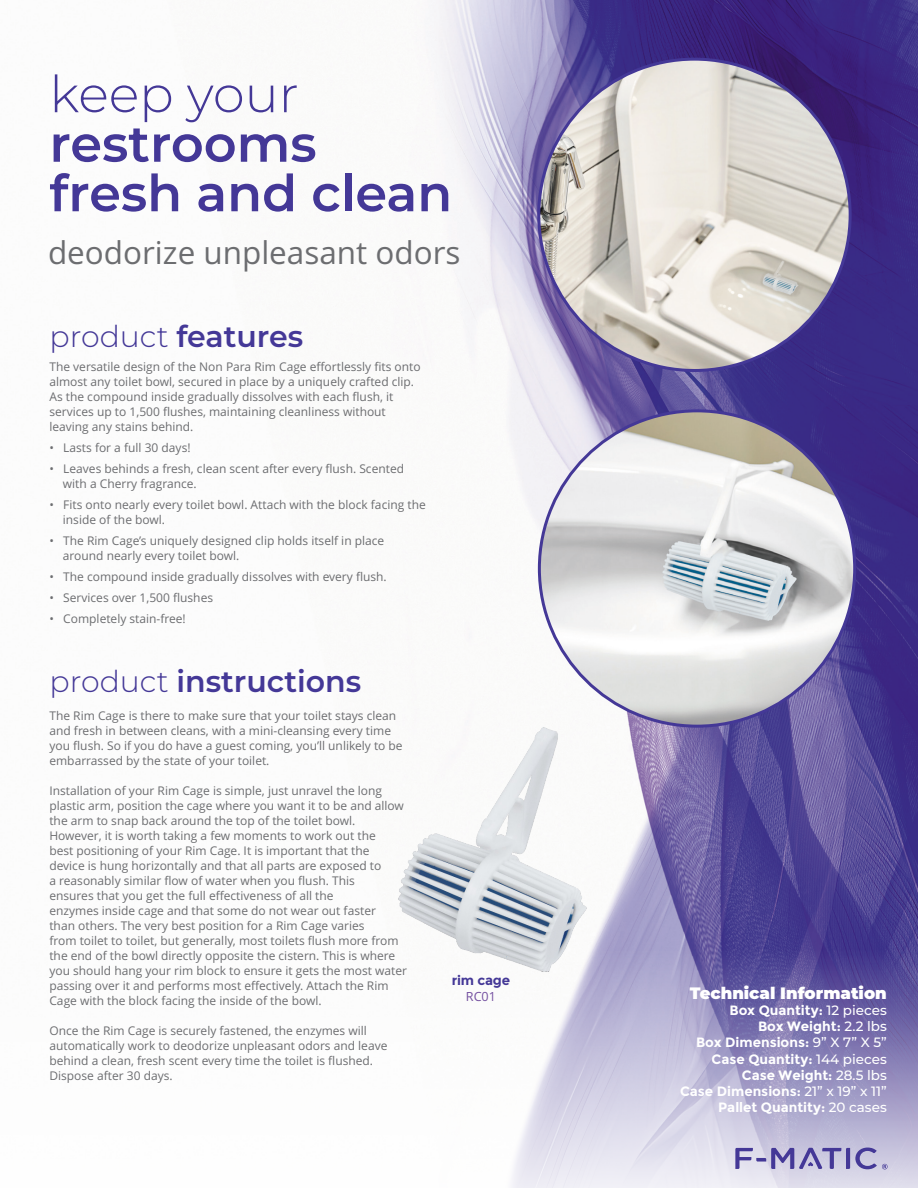
<style>
.page{position:relative;width:918px;height:1188px;background:#fff}
.page>*{position:absolute;margin:0;border:0;box-sizing:border-box;transform-origin:0 0}
.t1{font:600 51px/49.5px "Montserrat";color:#443897}
.t2{font:300 51px "Montserrat";color:#443897}
.t3{font:31.5px "Open Sans";color:#6c6d70}
.t4{font:600 30px "Montserrat";color:#443897}
.t5{font:900 16.5px "Montserrat";color:#fff}
.t6{font:700 13.5px/16.2px "Montserrat";color:#fff;text-align:right}
.t7{font:700 13.5px "Montserrat";letter-spacing:-.015em;color:#443897}
.t8{font:12.6px "Open Sans";color:#7450a0}
.t9{font:12px/15px "Open Sans";color:#6c6d70}
.s1{font-weight:300}
.s2{font-weight:500}
</style>
<div class="page">
<img style="left:433px;top:0;width:485px;height:949px">
<svg style="left:512px;top:949px;width:406px;height:239px;background:#b1accf"></svg>
<img style="left:539px;top:60px;width:311px;height:310px">
<img style="left:539px;top:411px;width:316px;height:315px;border-radius:158px">
<img style="left:398px;top:713px;width:204px;height:273px">
<svg style="left:735px;top:1148px;width:153px;height:21px;background:#a39dca"></svg>
<h1 class="t2" style="left:49px;top:59px;width:251px">keep your</h1>
<h1 class="t1" style="left:49px;top:118px;width:404px">restrooms fresh and clean</h1>
<h2 class="t3" style="left:48px;top:231px;width:414px">deodorize unpleasant odors</h2>
<h3 class="t4" style="left:49px;top:316px;width:255px"><span class="s1">product</span> features</h3>
<p class="t9" style="left:49px;top:358px;width:373px">The versatile design of the Non Para Rim Cage effortlessly fits onto almost any toilet bowl, secured in place by a uniquely crafted clip.<br>As the compound inside gradually dissolves with each flush, it services up to 1,500 flushes, maintaining cleanliness without leaving any stains behind.</p>
<p class="t9" style="left:49px;top:439px;width:143px">• Lasts for a full 30 days!</p>
<p class="t9" style="left:63px;top:460px;width:343px;text-indent:-14px">• Leaves behinds a fresh, clean scent after every flush. Scented with a Cherry fragrance.</p>
<p class="t9" style="left:63px;top:496px;width:364px;text-indent:-14px">• Fits onto nearly every toilet bowl. Attach with the block facing the inside of the bowl.</p>
<p class="t9" style="left:63px;top:532px;width:323px;text-indent:-14px">• The Rim Cage’s uniquely designed clip holds itself in place around nearly every toilet bowl.</p>
<p class="t9" style="left:49px;top:568px;width:339px">• The compound inside gradually dissolves with every flush.</p>
<p class="t9" style="left:49px;top:589px;width:165px">• Services over 1,500 flushes</p>
<p class="t9" style="left:49px;top:610px;width:138px">• Completely stain-free!</p>
<h3 class="t4" style="left:49px;top:661px;width:313px"><span class="s1">product</span> instructions</h3>
<p class="t9" style="left:49px;top:708px;width:355px">The Rim Cage is there to make sure that your toilet stays clean and fresh in between cleans, with a mini-cleansing every time you flush. So if you do have a guest coming, you’ll unlikely to be embarrassed by the state of your toilet.</p>
<p class="t9" style="left:49px;top:783px;width:359px">Installation of your Rim Cage is simple, just unravel the long plastic arm, position the cage where you want it to be and allow the arm to snap back around the top of the toilet bowl.<br>However, it is worth taking a few moments to work out the<br>best positioning of your Rim Cage. It is important that the device is hung horizontally and that all parts are exposed to<br>a reasonably similar flow of water when you flush. This<br>ensures that you get the full effectiveness of all the<br>enzymes inside cage and that some do not wear out faster<br>than others. The very best position for a Rim Cage varies<br>from toilet to toilet, but generally, most toilets flush more from the end of the bowl directly opposite the cistern. This is where you should hang your rim block to ensure it gets the most water passing over it and performs most effectively. Attach the Rim Cage with the block facing the inside of the bowl.</p>
<p class="t9" style="left:49px;top:1023px;width:340px">Once the Rim Cage is securely fastened, the enzymes will automatically work to deodorize unpleasant odors and leave behind a clean, fresh scent every time the toilet is flushed.<br>Dispose after 30 days.</p>
<p class="t7" style="left:452px;top:973px;width:60px">rim cage</p>
<p class="t8" style="left:466px;top:988px;width:32px">RC01</p>
<h3 class="t5" style="left:690px;top:981px;width:198px">Technical Information</h3>
<p class="t6" style="left:680px;top:1002px;width:208px">Box Quantity: <span class="s2">12 pieces<br></span>Box Weight: <span class="s2">2.2 lbs<br></span>Box Dimensions: <span class="s2">9” X 7” X 5”<br></span>Case Quantity: <span class="s2">144 pieces<br></span>Case Weight: <span class="s2">28.5 lbs<br></span>Case Dimensions: <span class="s2">21” x 19” x 11”<br></span>Pallet Quantity: <span class="s2">20 cases</span></p>
</div>
